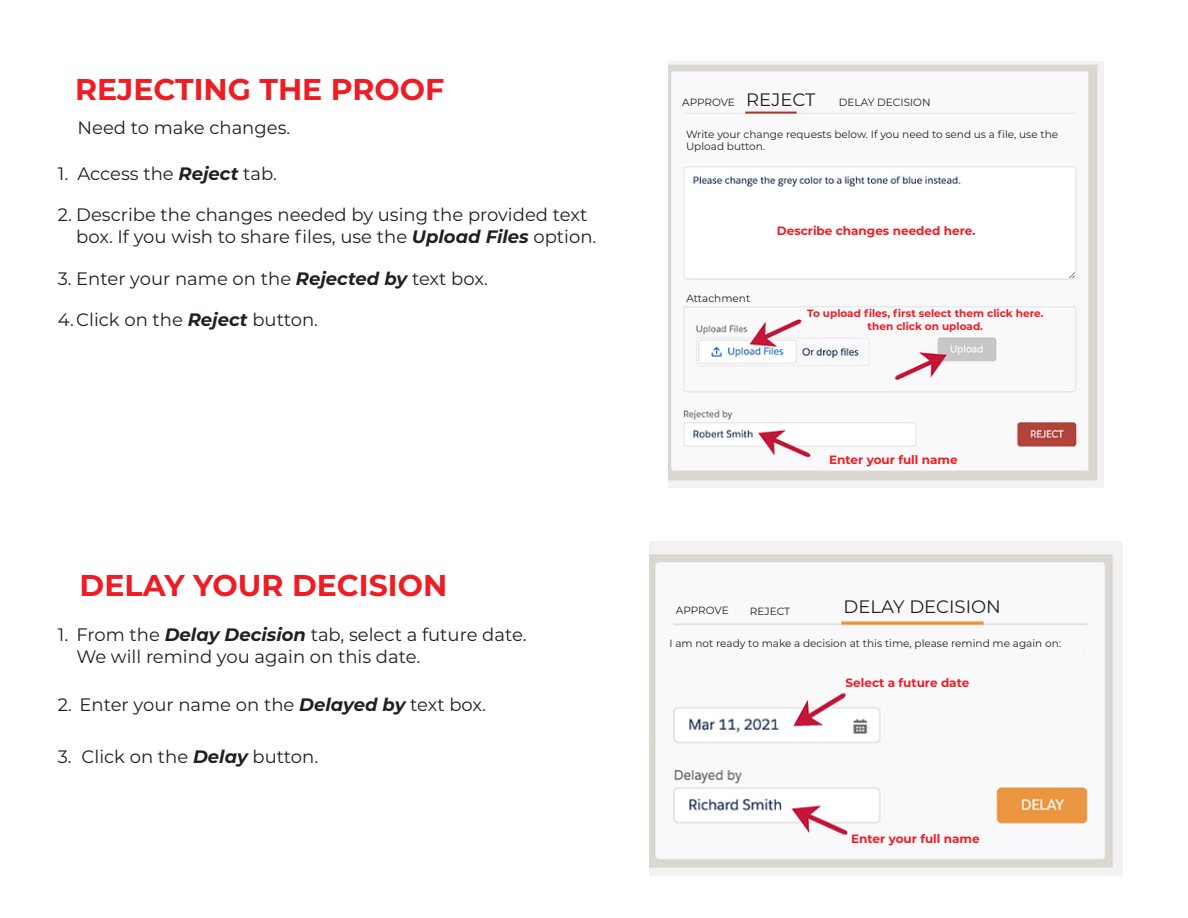
<style>
.page{position:relative;width:1188px;height:918px;background:#fff}
.page>*{position:absolute;margin:0;border:0;box-sizing:border-box;transform-origin:0 0}
.t1{font:700 30px "Montserrat";color:#ee1d23}
.t2{font:18px/21.6px "Montserrat";color:#231f20}
.t3{font:700 12px "Montserrat";color:#ee1d23}
.t4{font:10.5px/12.6px "Montserrat";color:#231f20}
.t5{font:700 10.5px/12.6px "Montserrat";color:#ee1d23;text-align:center}
.s1{font-weight:700;font-style:italic}
.s2{font-size:18px}
</style>
<div class="page">
<img style="left:669px;top:62px;width:434px;height:426px">
<img style="left:649px;top:542px;width:474px;height:333px">
<h1 class="t1" style="left:75px;top:67px;width:371px">REJECTING THE PROOF</h1>
<p class="t2" style="left:78px;top:117px;width:214px">Need to make changes.</p>
<p class="t2" style="left:58px;top:162px;width:12px">1.</p>
<p class="t2" style="left:78px;top:162px;width:201px">Access the <span class="s1">Reject</span> tab.</p>
<p class="t2" style="left:76px;top:203px;width:522px;text-indent:-18px">2. Describe the changes needed by using the provided text box. If you wish to share files, use the <span class="s1">Upload Files</span> option.</p>
<p class="t2" style="left:58px;top:267px;width:431px">3. Enter your name on the <span class="s1">Rejected by</span> text box.</p>
<p class="t2" style="left:58px;top:308px;width:262px">4.Click on the <span class="s1">Reject</span> button.</p>
<h1 class="t1" style="left:80px;top:564px;width:369px">DELAY YOUR DECISION</h1>
<p class="t2" style="left:76px;top:623px;width:452px">From the <span class="s1">Delay Decision</span> tab, select a future date.<br>We will remind you again on this date.</p>
<p class="t2" style="left:58px;top:693px;width:430px">2. Enter your name on the <span class="s1">Delayed by</span> text box.</p>
<p class="t2" style="left:82px;top:745px;width:238px">Click on the <span class="s1">Delay</span> button.</p>
<p class="t2" style="left:58px;top:623px;width:12px">1.</p>
<p class="t2" style="left:58px;top:745px;width:15px">3.</p>
<p class="t4" style="left:682px;top:96px;width:135px">APPROVE <span class="s2">REJECT</span></p>
<p class="t4" style="left:839px;top:96px;width:93px">DELAY DECISION</p>
<p class="t4" style="left:686px;top:127px;width:374px">Write your change requests below. If you need to send us a file, use the<br>Upload button.</p>
<p class="t4" style="left:686px;top:292px;width:65px">Attachment</p>
<p class="t3" style="left:777px;top:222px;width:200px">Describe changes needed here.</p>
<p class="t5" style="left:807px;top:307px;width:238px">To upload files, first select them click here. then click on upload.</p>
<p class="t3" style="left:829px;top:451px;width:130px">Enter your full name</p>
<p class="t4" style="left:676px;top:604px;width:54px">APPROVE</p>
<p class="t4" style="left:750px;top:604px;width:42px">REJECT</p>
<p class="t2" style="left:844px;top:595px;width:159px">DELAY DECISION</p>
<p class="t4" style="left:670px;top:637px;width:393px">I am not ready to make a decision at this time, please remind me again on:</p>
<p class="t3" style="left:846px;top:674px;width:125px">Select a future date</p>
<p class="t3" style="left:851px;top:830px;width:130px">Enter your full name</p>
</div>
